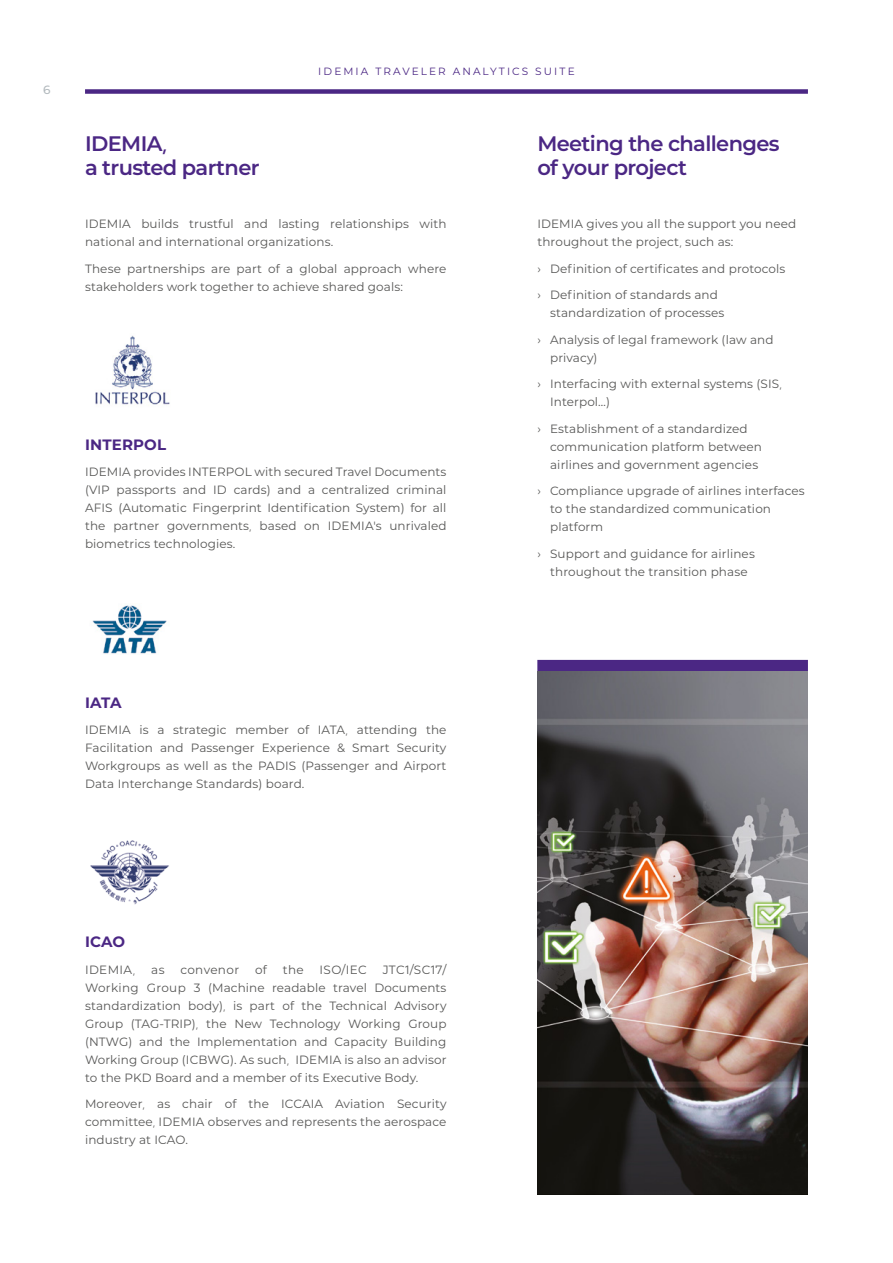
<style>
.page{position:relative;width:893px;height:1263px;background:#fff}
.page>*{position:absolute;margin:0;border:0;box-sizing:border-box;transform-origin:0 0}
.t1{font:600 21px/24px "IDEMIA";letter-spacing:-.03em;color:#4b2784}
.t2{font:700 15px "IDEMIA";letter-spacing:.01em;color:#4b2784}
.t3{font:12px/18px "IDEMIA";letter-spacing:.01em;color:#575756}
.t4{font:12px "IDEMIA";letter-spacing:.03em;color:#575756}
.t5{font:500 12px "IDEMIA";color:#b3babe}
.t6{font:10.5px "IDEMIA";letter-spacing:.2em;color:#4b2784}
</style>
<div class="page">
<div style="left:537px;top:660px;width:271px;height:12px;background:#4b2784"></div>
<div style="left:85px;top:89px;width:723px;height:5px;background:#4b2784"></div>
<img style="left:95px;top:335px;width:75px;height:71px">
<img style="left:92px;top:605px;width:75px;height:49px">
<img style="left:90px;top:840px;width:79px;height:65px">
<img style="left:537px;top:672px;width:271px;height:523px">
<p class="t5" style="left:43px;top:81px;width:9px">6</p>
<p class="t6" style="left:318px;top:64px;width:258px">IDEMIA TRAVELER ANALYTICS SUITE</p>
<h1 class="t1" style="left:85px;top:131px;width:176px">IDEMIA,<br>a trusted partner</h1>
<p class="t3" style="left:85px;top:215px;width:363px">IDEMIA builds trustful and lasting relationships with national and international organizations.</p>
<p class="t3" style="left:85px;top:259px;width:363px">These partnerships are part of a global approach where stakeholders work together to achieve shared goals:</p>
<p class="t2" style="left:85px;top:434px;width:83px">INTERPOL</p>
<p class="t3" style="left:85px;top:463px;width:363px;text-align:justify">IDEMIA provides INTERPOL with secured Travel Documents (VIP passports and ID cards) and a centralized criminal AFIS (Automatic Fingerprint Identification System) for all the partner governments, based on IDEMIA’s unrivaled biometrics technologies.</p>
<h1 class="t1" style="left:537px;top:131px;width:244px">Meeting the challenges of your project</h1>
<p class="t3" style="left:537px;top:215px;width:260px">IDEMIA gives you all the support you need throughout the project, such as:</p>
<p class="t3" style="left:537px;top:259px;width:250px">› Definition of certificates and protocols</p>
<p class="t3" style="left:550px;top:286px;width:176px;text-indent:-13px">› Definition of standards and standardization of processes</p>
<p class="t3" style="left:550px;top:330px;width:225px;text-indent:-13px">› Analysis of legal framework (law and privacy)</p>
<p class="t3" style="left:550px;top:375px;width:233px;text-indent:-13px">› Interfacing with external systems (SIS,<br>Interpol…)</p>
<p class="t3" style="left:550px;top:419px;width:213px;text-indent:-13px">› Establishment of a standardized communication platform between airlines and government agencies</p>
<p class="t3" style="left:550px;top:482px;width:256px;text-indent:-13px">› Compliance upgrade of airlines interfaces to the standardized communication platform</p>
<p class="t3" style="left:537px;top:544px;width:219px;text-align:center">› Support and guidance for airlines throughout the transition phase</p>
<p class="t2" style="left:85px;top:691px;width:38px">IATA</p>
<p class="t3" style="left:85px;top:720px;width:363px;text-align:justify">IDEMIA is a strategic member of IATA, attending the Facilitation and Passenger Experience &amp; Smart Security Workgroups as well as the PADIS (Passenger and Airport Data Interchange Standards) board.</p>
<p class="t2" style="left:85px;top:931px;width:42px">ICAO</p>
<p class="t3" style="left:85px;top:960px;width:52px">IDEMIA,</p>
<p class="t3" style="left:151px;top:960px;width:15px">as</p>
<p class="t4" style="left:180px;top:961px;width:60px">convenor</p>
<p class="t3" style="left:255px;top:960px;width:13px">of</p>
<p class="t3" style="left:283px;top:960px;width:22px">the</p>
<p class="t3" style="left:320px;top:960px;width:49px">ISO/IEC</p>
<p class="t3" style="left:85px;top:960px;width:363px;text-align:justify;text-indent:298px">JTC1/SC17/ Working Group 3 (Machine readable travel Documents standardization body), is part of the Technical Advisory Group (TAG-TRIP), the New Technology Working Group (NTWG) and the Implementation and Capacity Building Working Group (ICBWG). As such, IDEMIA is also an advisor to the PKD Board and a member of its Executive Body.</p>
<p class="t3" style="left:85px;top:1094px;width:363px;text-align:justify">Moreover, as chair of the ICCAIA Aviation Security committee, IDEMIA observes and represents the aerospace industry at ICAO.</p>
</div>
